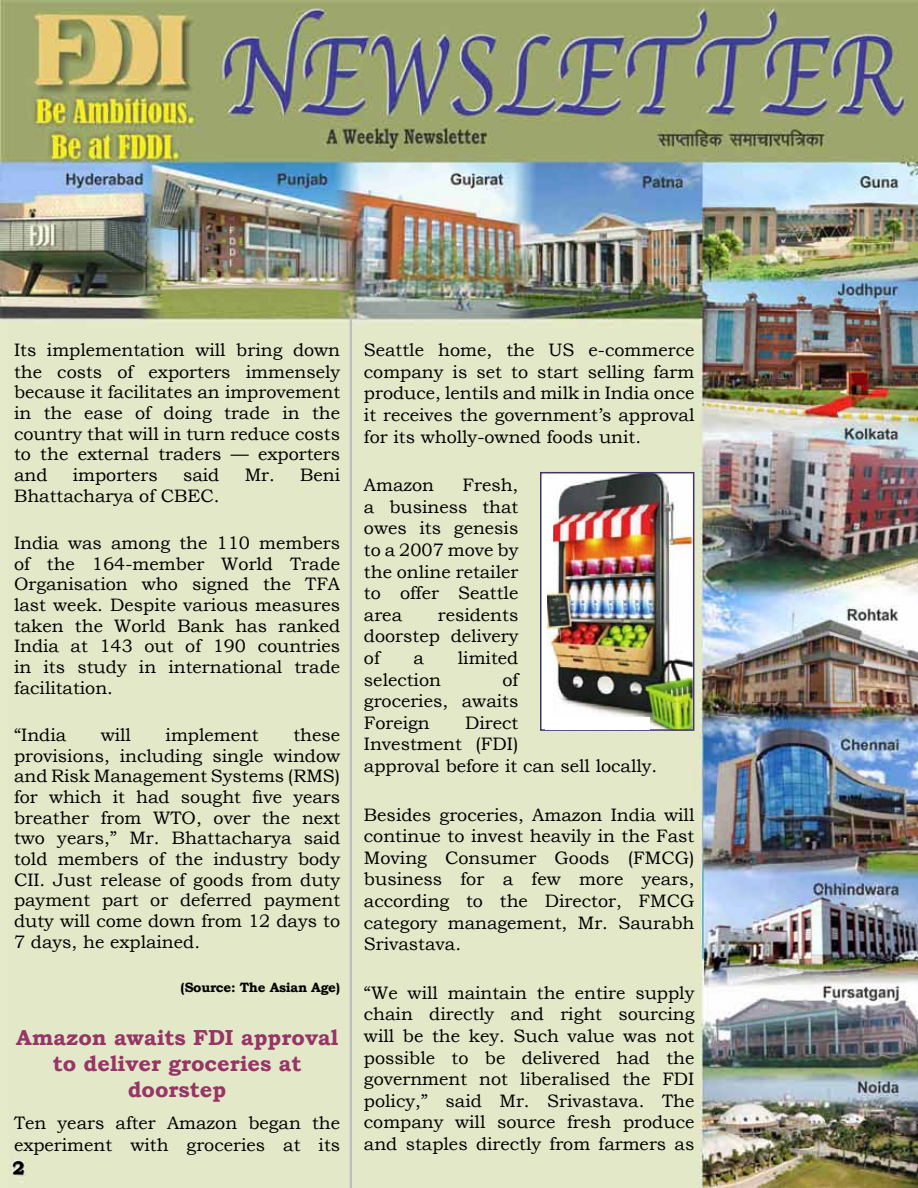
<style>
.page{position:relative;width:918px;height:1188px;background:#fff}
.page>*{position:absolute;margin:0;border:0;box-sizing:border-box;transform-origin:0 0}
.t1{font:700 21.75px/26.1px "Bookman Old Style";color:#963566;text-align:center}
.t2{font:700 18.45px "Bookman Old Style";color:#000}
.t3{font:18px/21.6px "Bookman Old Style";color:#000;text-align:justify}
.t4{font:700 13.5px "Bookman Old Style";letter-spacing:-.02em;color:#000}
</style>
<div class="page">
<img style="left:0;top:0;width:918px;height:1188px">
<hr style="left:350px;top:318px;width:2px;height:870px;background:#bbbdc0">
<img style="left:548px;top:475px;width:143px;height:253px">
<div style="left:540px;top:472px;width:154px;height:259px;border:2px solid #43316f"></div>
<div style="left:545px;top:502px;width:8px;height:82px;background:#fff"></div>
<div style="left:545px;top:646px;width:8px;height:82px;background:#fff"></div>
<div style="left:545px;top:717px;width:105px;height:13px;background:#fff"></div>
<p class="t3" style="left:14px;top:340px;width:328px;line-height:20.9px">Its implementation will bring down the costs of exporters immensely because it facilitates an improvement in the ease of doing trade in the country that will in turn reduce costs to the external traders — exporters and</p>
<p class="t3" style="left:73px;top:464px;width:86px">importers</p>
<p class="t3" style="left:183px;top:464px;width:38px">said</p>
<p class="t3" style="left:245px;top:464px;width:97px">Mr. Beni</p>
<p class="t3" style="left:14px;top:485px;width:207px">Bhattacharya of CBEC.</p>
<p class="t3" style="left:14px;top:533px;width:328px;line-height:20.7px">India was among the 110 members of the 164-member World Trade Organisation who signed the TFA last week. Despite various measures taken the World Bank has ranked India at 143 out of 190 countries in its study in international trade facilitation.</p>
<p class="t3" style="left:14px;top:724px;width:54px">“India</p>
<p class="t3" style="left:101px;top:724px;width:32px">will</p>
<p class="t3" style="left:166px;top:724px;width:95px">implement</p>
<p class="t3" style="left:14px;top:725px;width:328px;line-height:20.7px;text-indent:279px">these provisions, including single window and Risk Management Systems (RMS) for which it had sought five years breather from WTO, over the next two years,” Mr. Bhattacharya said told members of the industry body CII. Just release of goods from duty payment part or deferred payment duty will come down from 12 days to 7 days, he explained.</p>
<p class="t4" style="left:181px;top:977px;width:161px">(Source: The Asian Age)</p>
<p class="t1" style="left:16px;top:1024px;width:323px">Amazon awaits FDI approval to deliver groceries at doorstep</p>
<p class="t3" style="left:14px;top:1112px;width:328px">Ten years after Amazon began the experiment with groceries at its</p>
<p class="t2" style="left:13px;top:1154px;width:14px">2</p>
<p class="t3" style="left:364px;top:339px;width:332px">Seattle home, the US e-commerce company is set to start selling farm produce, lentils and milk in India once it receives the government’s approval for its wholly-owned foods unit.</p>
<p class="t3" style="left:364px;top:474px;width:72px">Amazon</p>
<p class="t3" style="left:364px;top:474px;width:156px;text-indent:99px">Fresh, a business that owes its genesis to a 2007 move by the online retailer to offer Seattle area</p>
<p class="t3" style="left:364px;top:604px;width:156px;text-indent:74px">residents doorstep delivery of</p>
<p class="t3" style="left:414px;top:647px;width:12px">a</p>
<p class="t3" style="left:458px;top:647px;width:62px">limited</p>
<p class="t3" style="left:364px;top:669px;width:79px">selection</p>
<p class="t3" style="left:364px;top:669px;width:156px;text-indent:139px">of groceries, awaits Foreign</p>
<p class="t3" style="left:364px;top:712px;width:295px;text-align:left;text-indent:101px">Direct<br>Investment (FDI)<br>approval before it can sell locally.</p>
<p class="t3" style="left:364px;top:804px;width:332px">Besides groceries, Amazon India will continue to invest heavily in the Fast Moving Consumer Goods (FMCG) business for a few more years, according to the Director, FMCG category management, Mr. Saurabh Srivastava.</p>
<p class="t3" style="left:364px;top:982px;width:332px">“We will maintain the entire supply chain directly and right sourcing will be the key. Such value was not possible to be delivered had the government not liberalised the FDI policy,” said Mr. Srivastava. The company will source fresh produce and staples directly from farmers as</p>
</div>
